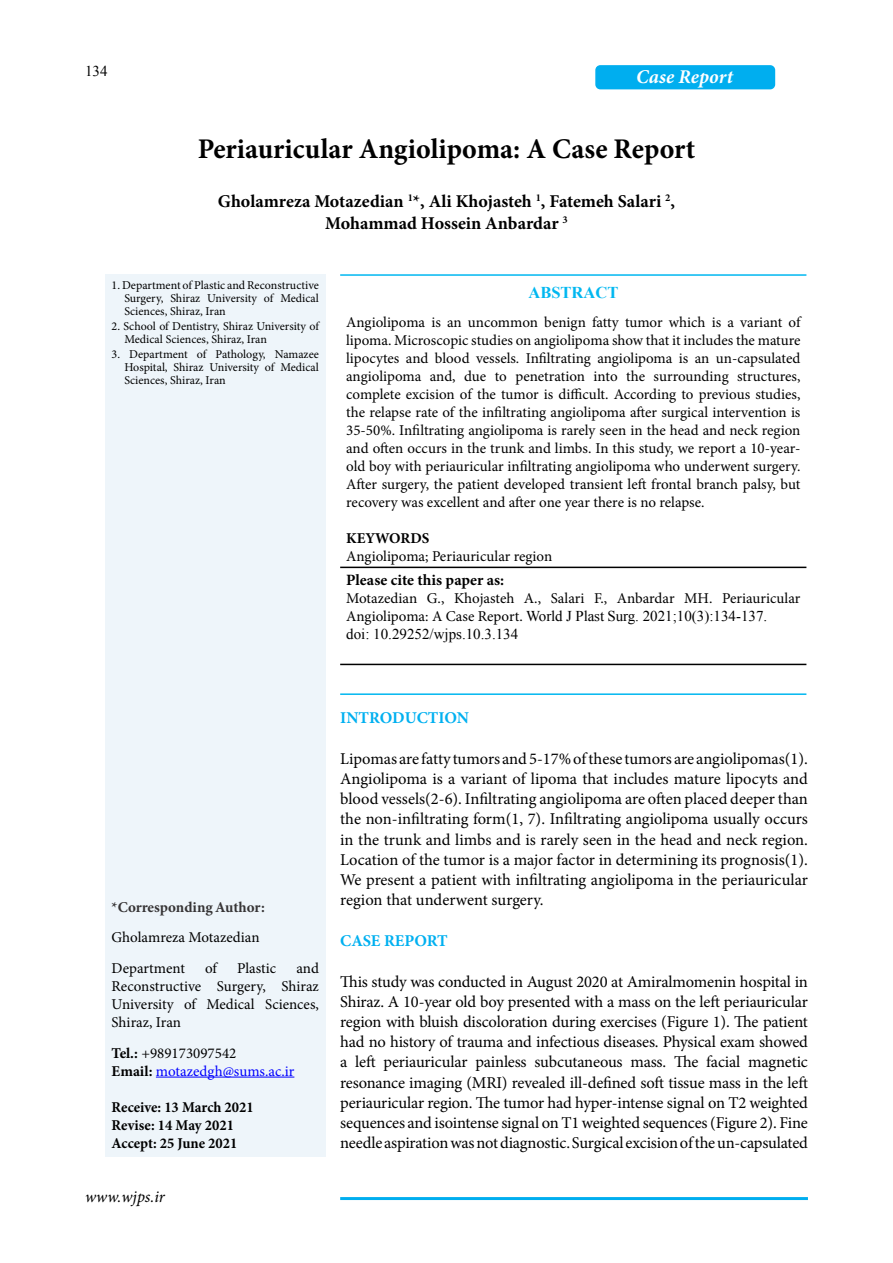
<style>
.page{position:relative;width:893px;height:1263px;background:#fff}
.page>*{position:absolute;margin:0;border:0;box-sizing:border-box;transform-origin:0 0}
.t1{font:700 28.5px "Minion Pro";color:#000}
.t2{font:italic 700 19.5px "Minion Pro";letter-spacing:.005em;color:#fff}
.t3{font:700 18px/22.5px "Minion Pro";color:#000;text-align:center}
.t4{font:16.5px/20.2px "Minion Pro";letter-spacing:-.01em;color:#000;text-align:justify}
.t5{font:700 16.5px "Minion Pro";color:#00b0f0}
.t6{font:italic 16.5px "Minion Pro";letter-spacing:.005em;color:#000}
.t7{font:700 16.5px "Times New Roman";color:#00b7f0}
.t8{font:700 15.75px "Minion Pro";color:#000}
.t9{font:15px/18px "Minion Pro";color:#000;text-align:justify}
.t10{font:15px/18px "Times New Roman";color:#000}
.t11{font:700 15px/18px "Minion Pro";color:#000}
.t12{font:15px/18px "Minion Pro";color:#00f}
.t13{font:700 15px "Minion Pro";color:#363435}
.t14{font:12px/12.9px "Minion Pro";color:#000;text-align:justify}
.s1{font-family:"Minion Pro"}
.s2{font-weight:700;color:#000}
.s3{color:#000}
</style>
<div class="page">
<div style="left:105px;top:274px;width:220px;height:883px;background:#eef5fa"></div>
<hr style="left:156px;top:1077px;width:138px;height:1px;background:#00f">
<div style="left:596px;top:66px;width:178px;height:23px;background:#00aeef;border-radius:4px"></div>
<div style="left:595px;top:65px;width:180px;height:24px;border:2px solid #00aeef;border-radius:4px"></div>
<hr style="left:340px;top:274px;width:466px;height:2px;background:#00b7f0">
<hr style="left:340px;top:567px;width:466px;height:1px;background:#000">
<hr style="left:340px;top:664px;width:466px;height:1px;background:#000">
<hr style="left:340px;top:693px;width:466px;height:2px;background:#00b7f0">
<hr style="left:340px;top:1197px;width:468px;height:3px;background:#00aeef">
<p class="t10" style="left:85px;top:61px;width:24px">134</p>
<p class="t2" style="left:636px;top:63px;width:98px">Case Report</p>
<h1 class="t1" style="left:198px;top:129px;width:499px">Periauricular Angiolipoma: A Case Report</h1>
<p class="t3" style="left:218px;top:189px;width:459px">Gholamreza Motazedian <sup>1</sup>*, Ali Khojasteh <sup>1</sup>, Fatemeh Salari <sup>2</sup>,<br>Mohammad Hossein Anbardar <sup>3</sup></p>
<p class="t14" style="left:124px;top:279px;width:196px;text-indent:-13px">1. Department of Plastic and Reconstructive Surgery, Shiraz University of Medical Sciences, Shiraz, Iran</p>
<p class="t14" style="left:124px;top:320px;width:196px;text-indent:-13px">2. School of Dentistry, Shiraz University of<br>Medical Sciences, Shiraz, Iran</p>
<p class="t14" style="left:124px;top:348px;width:196px;text-indent:-13px">3. Department of Pathology, Namazee Hospital, Shiraz University of Medical Sciences, Shiraz, Iran</p>
<p class="t7" style="left:528px;top:281px;width:91px">ABSTRACT</p>
<p class="t9" style="left:346px;top:314px;width:456px">Angiolipoma is an uncommon benign fatty tumor which is a variant of lipoma. Microscopic studies on angiolipoma show that it includes the mature lipocytes and blood vessels. Infiltrating angiolipoma is an un-capsulated angiolipoma and, due to penetration into the surrounding structures, complete excision of the tumor is difficult. According to previous studies, the relapse rate of the infiltrating angiolipoma after surgical intervention is 35-50%. Infiltrating angiolipoma is rarely seen in the head and neck region and often occurs in the trunk and limbs. In this study, we report a 10-year&shy;old boy with periauricular infiltrating angiolipoma who underwent surgery.<br>After surgery, the patient developed transient left frontal branch palsy, but recovery was excellent and after one year there is no relapse.</p>
<p class="t11" style="left:346px;top:529px;width:85px">KEYWORDS</p>
<p class="t9" style="left:346px;top:548px;width:208px">Angiolipoma; Periauricular region</p>
<p class="t8" style="left:346px;top:569px;width:159px">Please cite this paper as:</p>
<p class="t9" style="left:346px;top:589px;width:456px">Motazedian G., Khojasteh A., Salari F., Anbardar MH. Periauricular</p>
<p class="t10" style="left:346px;top:606px;width:423px"><span class="s1">Angiolipoma: A Case Report.</span> World J Plast Surg. 2021;10(3):134-137. doi: 10.29252/wjps.10.3.134</p>
<p class="t13" style="left:112px;top:897px;width:155px">*Corresponding Author:</p>
<p class="t9" style="left:112px;top:922px;width:149px;line-height:30.8px">Gholamreza Motazedian<br>Department</p>
<p class="t9" style="left:112px;top:959px;width:209px;text-indent:185px">and Reconstructive Surgery, Shiraz University of Medical Sciences, Shiraz, Iran</p>
<p class="t12" style="left:112px;top:1044px;width:184px"><span class="s2">Tel.:</span> <span class="s3">+989173097542<br></span><span class="s2">Email:</span> motazedgh@sums.ac.ir</p>
<p class="t11" style="left:112px;top:1097px;width:144px">Receive: 13 March 2021<br>Revise: 14 May 2021<br>Accept: 25 June 2021</p>
<p class="t9" style="left:205px;top:959px;width:13px">of</p>
<p class="t9" style="left:237px;top:959px;width:41px">Plastic</p>
<p class="t6" style="left:85px;top:1185px;width:81px">www.wjps.ir</p>
<p class="t5" style="left:340px;top:706px;width:130px">INTRODUCTION</p>
<p class="t4" style="left:340px;top:748px;width:469px">Lipomas are fatty tumors and 5-17% of these tumors are angiolipomas(1).<br>Angiolipoma is a variant of lipoma that includes mature lipocyts and blood vessels(2-6). Infiltrating angiolipoma are often placed deeper than the non-infiltrating form(1, 7). Infiltrating angiolipoma usually occurs in the trunk and limbs and is rarely seen in the head and neck region.<br>Location of the tumor is a major factor in determining its prognosis(1).<br>We present a patient with infiltrating angiolipoma in the periauricular region that underwent surgery.</p>
<p class="t5" style="left:340px;top:929px;width:109px">CASE REPORT</p>
<p class="t4" style="left:340px;top:971px;width:469px">This study was conducted in August 2020 at Amiralmomenin hospital in Shiraz. A 10-year old boy presented with a mass on the left periauricular region with bluish discoloration during exercises (Figure 1). The patient had no history of trauma and infectious diseases. Physical exam showed a left periauricular painless subcutaneous mass. The facial magnetic resonance imaging (MRI) revealed ill-defined soft tissue mass in the left periauricular region. The tumor had hyper-intense signal on T2 weighted sequences and isointense signal on T1 weighted sequences (Figure 2). Fine needle aspiration was not diagnostic. Surgical excision of the un-capsulated</p>
</div>
